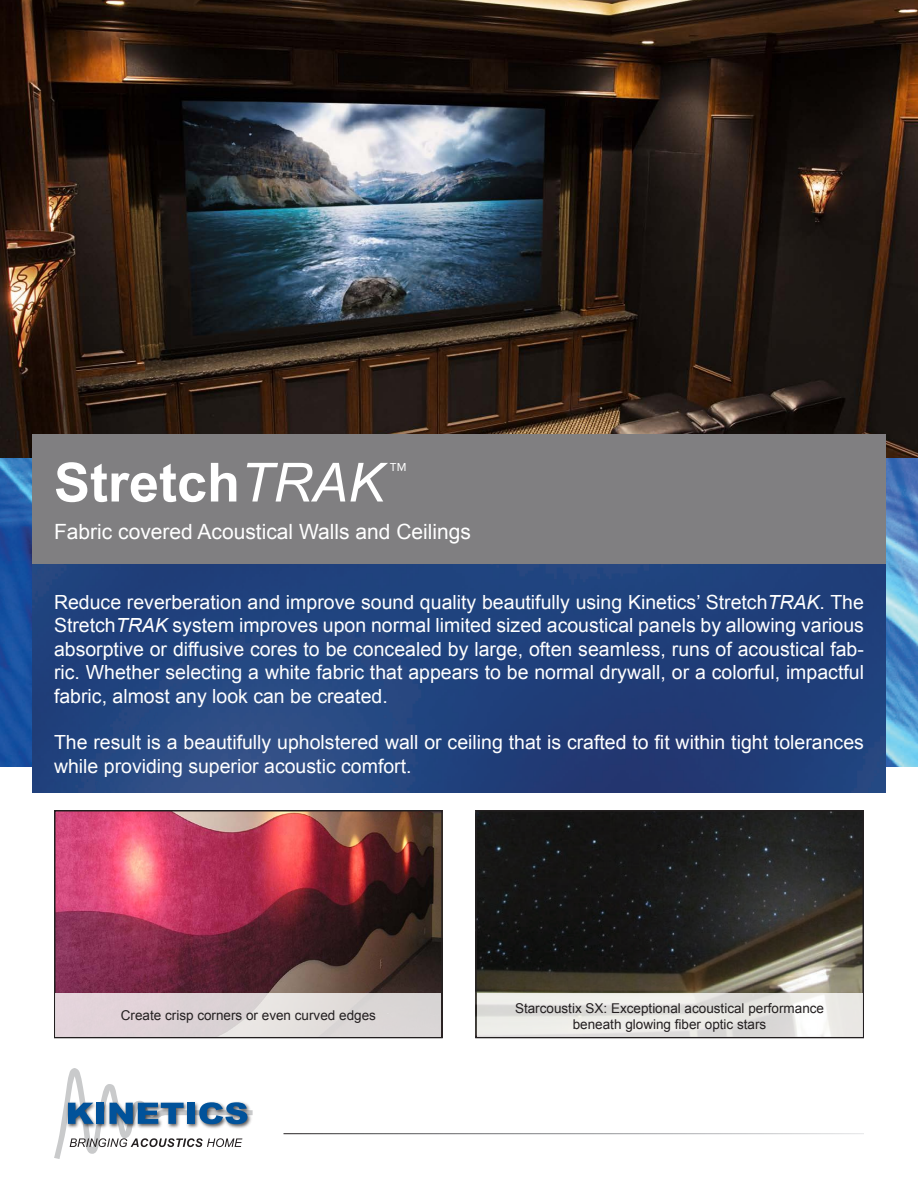
<style>
.page{position:relative;width:918px;height:1188px;background:#fff}
.page>*{position:absolute;margin:0;border:0;box-sizing:border-box;transform-origin:0 0}
.t1{font:700 54px "Arial";color:#fff}
.t2{font:21px "Arial";color:#fff}
.t3{font:19.5px/23.4px "Arial";color:#fff;text-align:justify}
.t4{font:13.5px "Arial";color:#231f20}
.t5{font:12px "Proxima Nova";color:#fff}
.s1{font-weight:400;font-style:italic}
.s2{font-style:italic}
</style>
<div class="page">
<img style="left:57px;top:813px;width:383px;height:180px">
<div style="left:54px;top:810px;width:389px;height:228px;border:2px solid #231f20"></div>
<svg style="left:56px;top:993px;width:385px;height:44px;background:#ded6d8"></svg>
<svg style="left:54px;top:1068px;width:199px;height:91px"></svg>
<img style="left:0;top:0;width:918px;height:459px">
<img style="left:0;top:459px;width:918px;height:307px">
<img style="left:32px;top:564px;width:854px;height:228px">
<div style="left:32px;top:434px;width:854px;height:130px;background:#807f81"></div>
<img style="left:478px;top:813px;width:383px;height:180px">
<div style="left:475px;top:810px;width:389px;height:228px;border:2px solid #231f20"></div>
<svg style="left:477px;top:993px;width:386px;height:44px;background:#e7e7e3"></svg>
<p class="t1" style="left:54px;top:447px;width:332px">Stretch<span class="s1">TRAK</span></p>
<p class="t2" style="left:54px;top:518px;width:419px">Fabric covered Acoustical Walls and Ceilings</p>
<p class="t5" style="left:390px;top:460px;width:18px">TM</p>
<p class="t3" style="left:54px;top:591px;width:812px">Reduce reverberation and improve sound quality beautifully using Kinetics’ Stretch<span class="s2">TRAK</span>. The Stretch<span class="s2">TRAK</span> system improves upon normal limited sized acoustical panels by allowing various absorptive or diffusive cores to be concealed by large, often seamless, runs of acoustical fab&shy;ric. Whether selecting a white fabric that appears to be normal drywall, or a colorful, impactful fabric, almost any look can be created.</p>
<p class="t3" style="left:54px;top:731px;width:811px">The result is a beautifully upholstered wall or ceiling that is crafted to fit within tight tolerances while providing superior acoustic comfort.</p>
<p class="t4" style="left:121px;top:1006px;width:257px">Create crisp corners or even curved edges</p>
<p class="t4" style="left:515px;top:999px;width:311px">Starcoustix SX: Exceptional acoustical performance</p>
<p class="t4" style="left:573px;top:1015px;width:195px">beneath glowing fiber optic stars</p>
</div>
